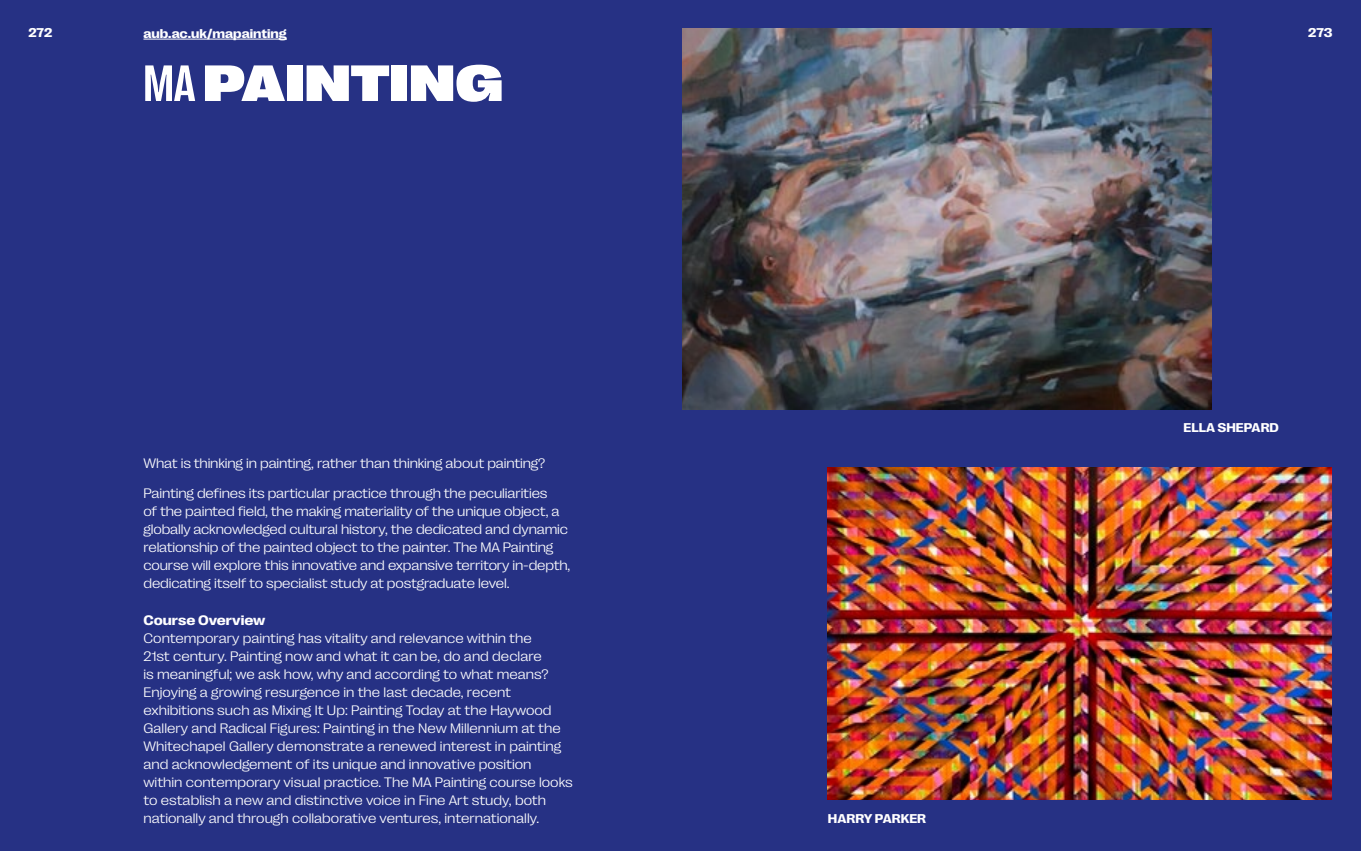
<style>
.page{position:relative;width:1361px;height:851px;background:#fff}
.page>*{position:absolute;margin:0;border:0;box-sizing:border-box;transform-origin:0 0}
.t1{font:900 52px "PP Right Grotesk Spatial";color:#fff}
.t2{font:300 expanded 14px/18px "PP Right Grotesk";letter-spacing:-.01em;color:#fff}
.t3{font:700 expanded 14px "PP Right Grotesk";color:#fff}
.t4{font:700 expanded 13px "PP Right Grotesk";color:#fff}
.s1{font-family:"PP Right Grotesk";font-weight:700;font-stretch:condensed}
</style>
<div class="page">
<div style="left:0;top:0;width:1361px;height:850px;background:#263184"></div>
<hr style="left:143px;top:39px;width:144px;height:1px;background:#fff">
<img style="left:682px;top:28px;width:529px;height:381px">
<img style="left:828px;top:467px;width:503px;height:332px">
<p class="t4" style="left:28px;top:26px;width:25px">272</p>
<p class="t4" style="left:1308px;top:26px;width:26px">273</p>
<p class="t4" style="left:143px;top:26px;width:145px">aub.ac.uk/mapainting</p>
<h1 class="t1" style="left:143px;top:54px;width:361px"><span class="s1">MA</span> PAINTING</h1>
<p class="t2" style="left:143px;top:448px;width:405px;line-height:30px">What is thinking in painting, rather than thinking about painting?<br>Painting defines its particular practice through the peculiarities</p>
<p class="t2" style="left:143px;top:502px;width:428px">of the painted field, the making materiality of the unique object, a globally acknowledged cultural history, the dedicated and dynamic relationship of the painted object to the painter. The MA Painting course will explore this innovative and expansive territory in-depth, dedicating itself to specialist study at postgraduate level.</p>
<p class="t3" style="left:143px;top:612px;width:123px">Course Overview</p>
<p class="t2" style="left:143px;top:628px;width:431px">Contemporary painting has vitality and relevance within the<br>21st century. Painting now and what it can be, do and declare<br>is meaningful; we ask how, why and according to what means?<br>Enjoying a growing resurgence in the last decade, recent exhibitions such as Mixing It Up: Painting Today at the Haywood Gallery and Radical Figures: Painting in the New Millennium at the Whitechapel Gallery demonstrate a renewed interest in painting and acknowledgement of its unique and innovative position within contemporary visual practice. The MA Painting course looks to establish a new and distinctive voice in Fine Art study, both nationally and through collaborative ventures, internationally.</p>
<p class="t4" style="left:828px;top:810px;width:100px">HARRY PARKER</p>
<p class="t4" style="left:1183px;top:421px;width:97px">ELLA SHEPARD</p>
</div>
